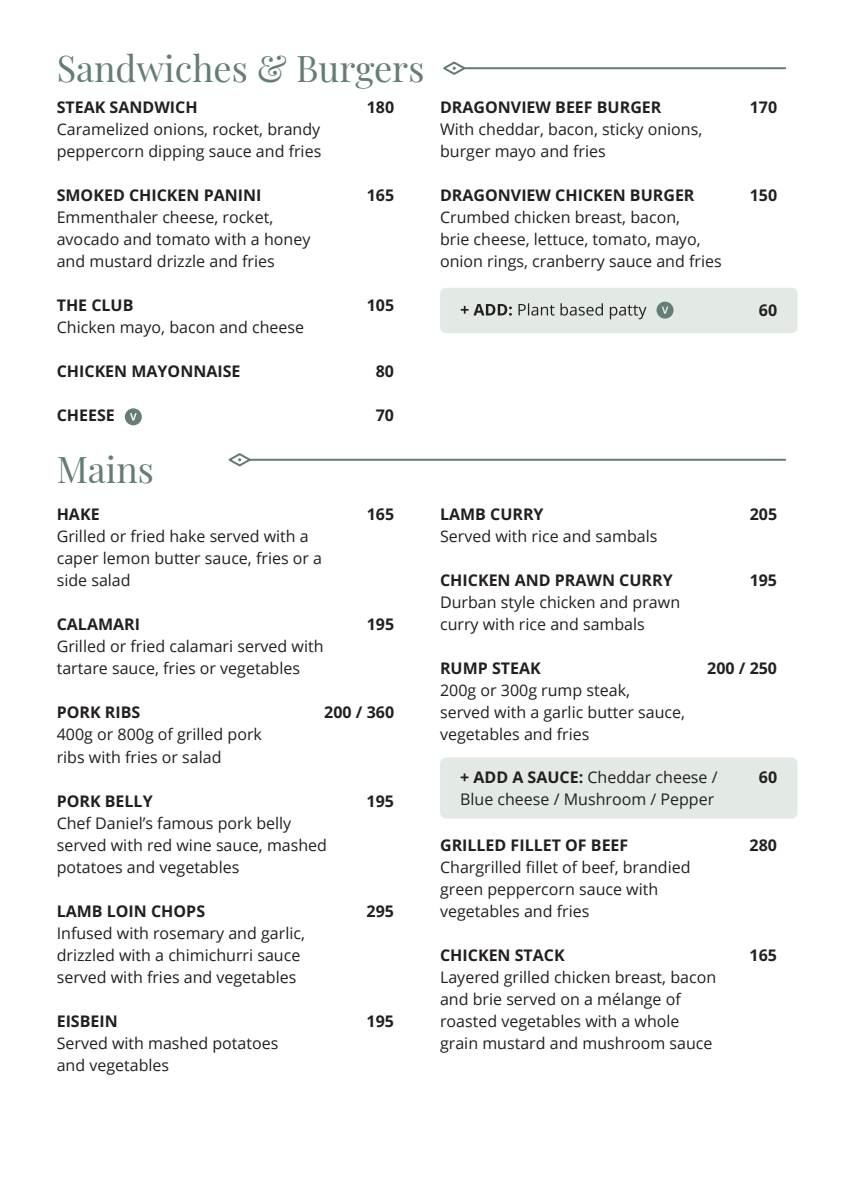
<style>
.page{position:relative;width:842px;height:1191px;background:#fff}
.page>*{position:absolute;margin:0;border:0;box-sizing:border-box;transform-origin:0 0}
.t1{font:36px "Playfair Display";color:#647d77}
.t2{font:16px/22px "Open Sans";color:#231f20}
.t3{font:700 16px "Open Sans";color:#231f20}
.s1{font-weight:700}
</style>
<div class="page">
<hr style="left:249px;top:459px;width:536px;height:2px;background:#647d77">
<svg style="left:228px;top:453px;width:26px;height:14px"></svg>
<div style="left:440px;top:757px;width:357px;height:61px;background:#e3eae5;border-radius:6px"></div>
<hr style="left:463px;top:67px;width:322px;height:2px;background:#647d77">
<svg style="left:443px;top:61px;width:25px;height:14px"></svg>
<svg style="left:125px;top:408px;width:17px;height:17px"></svg>
<div style="left:440px;top:288px;width:357px;height:45px;background:#e3eae5;border-radius:6px"></div>
<svg style="left:460px;top:303px;width:186px;height:16px"></svg>
<svg style="left:656px;top:302px;width:17px;height:17px"></svg>
<h1 class="t1" style="left:57px;top:40px;width:369px">Sandwiches &amp; Burgers</h1>
<p class="t3" style="left:57px;top:96px;width:142px">STEAK SANDWICH</p>
<p class="t2" style="left:57px;top:118px;width:266px">Caramelized onions, rocket, brandy peppercorn dipping sauce and fries</p>
<p class="t3" style="left:57px;top:184px;width:206px">SMOKED CHICKEN PANINI</p>
<p class="t2" style="left:57px;top:206px;width:255px">Emmenthaler cheese, rocket, avocado and tomato with a honey and mustard drizzle and fries</p>
<p class="t3" style="left:57px;top:294px;width:78px">THE CLUB</p>
<p class="t2" style="left:57px;top:316px;width:249px">Chicken mayo, bacon and cheese</p>
<p class="t3" style="left:57px;top:360px;width:185px">CHICKEN MAYONNAISE</p>
<p class="t3" style="left:57px;top:404px;width:60px">CHEESE</p>
<p class="t3" style="left:366px;top:96px;width:29px">180</p>
<p class="t3" style="left:366px;top:184px;width:29px">165</p>
<p class="t3" style="left:366px;top:294px;width:29px">105</p>
<p class="t3" style="left:376px;top:360px;width:20px">80</p>
<p class="t3" style="left:376px;top:404px;width:20px">70</p>
<h1 class="t1" style="left:57px;top:441px;width:99px">Mains</h1>
<p class="t3" style="left:57px;top:503px;width:44px">HAKE</p>
<p class="t2" style="left:57px;top:525px;width:267px">Grilled or fried hake served with a caper lemon butter sauce, fries or a side salad</p>
<p class="t3" style="left:57px;top:613px;width:85px">CALAMARI</p>
<p class="t2" style="left:57px;top:635px;width:268px">Grilled or fried calamari served with tartare sauce, fries or vegetables</p>
<p class="t3" style="left:57px;top:701px;width:85px">PORK RIBS</p>
<p class="t2" style="left:57px;top:723px;width:207px">400g or 800g of grilled pork ribs with fries or salad</p>
<p class="t3" style="left:57px;top:789px;width:97px">PORK BELLY</p>
<p class="t2" style="left:57px;top:811px;width:272px">Chef Daniel’s famous pork belly served with red wine sauce, mashed potatoes and vegetables</p>
<p class="t3" style="left:57px;top:899px;width:150px">LAMB LOIN CHOPS</p>
<p class="t2" style="left:57px;top:921px;width:250px">Infused with rosemary and garlic, drizzled with a chimichurri sauce served with fries and vegetables</p>
<p class="t3" style="left:57px;top:1009px;width:63px">EISBEIN</p>
<p class="t2" style="left:57px;top:1031px;width:223px">Served with mashed potatoes and vegetables</p>
<p class="t3" style="left:366px;top:503px;width:29px">165</p>
<p class="t3" style="left:366px;top:613px;width:29px">195</p>
<p class="t3" style="left:324px;top:701px;width:71px">200 / 360</p>
<p class="t3" style="left:366px;top:789px;width:29px">195</p>
<p class="t3" style="left:366px;top:899px;width:29px">295</p>
<p class="t3" style="left:366px;top:1009px;width:29px">195</p>
<p class="t3" style="left:440px;top:96px;width:223px">DRAGONVIEW BEEF BURGER</p>
<p class="t2" style="left:440px;top:118px;width:264px">With cheddar, bacon, sticky onions, burger mayo and fries</p>
<p class="t3" style="left:440px;top:184px;width:256px">DRAGONVIEW CHICKEN BURGER</p>
<p class="t2" style="left:440px;top:206px;width:283px">Crumbed chicken breast, bacon,<br>brie cheese, lettuce, tomato, mayo, onion rings, cranberry sauce and fries</p>
<p class="t3" style="left:749px;top:96px;width:29px">170</p>
<p class="t3" style="left:749px;top:184px;width:29px">150</p>
<p class="t3" style="left:758px;top:299px;width:20px">60</p>
<p class="t3" style="left:440px;top:503px;width:105px">LAMB CURRY</p>
<p class="t2" style="left:440px;top:525px;width:219px">Served with rice and sambals</p>
<p class="t3" style="left:440px;top:569px;width:234px">CHICKEN AND PRAWN CURRY</p>
<p class="t2" style="left:440px;top:591px;width:241px">Durban style chicken and prawn curry with rice and sambals</p>
<p class="t3" style="left:440px;top:657px;width:102px">RUMP STEAK</p>
<p class="t2" style="left:440px;top:679px;width:246px">200g or 300g rump steak,<br>served with a garlic butter sauce, vegetables and fries</p>
<p class="t3" style="left:749px;top:503px;width:29px">205</p>
<p class="t3" style="left:749px;top:569px;width:29px">195</p>
<p class="t3" style="left:707px;top:657px;width:71px">200 / 250</p>
<p class="t2" style="left:460px;top:766px;width:259px"><span class="s1">+ ADD A SAUCE:</span> Cheddar cheese /<br>Blue cheese / Mushroom / Pepper</p>
<p class="t3" style="left:758px;top:766px;width:20px">60</p>
<p class="t3" style="left:440px;top:833px;width:190px">GRILLED FILLET OF BEEF</p>
<p class="t2" style="left:440px;top:855px;width:252px">Chargrilled fillet of beef, brandied green peppercorn sauce with vegetables and fries</p>
<p class="t3" style="left:440px;top:943px;width:126px">CHICKEN STACK</p>
<p class="t2" style="left:440px;top:965px;width:277px">Layered grilled chicken breast, bacon and brie served on a mélange of roasted vegetables with a whole grain mustard and mushroom sauce</p>
<p class="t3" style="left:749px;top:833px;width:29px">280</p>
<p class="t3" style="left:749px;top:943px;width:29px">165</p>
</div>
